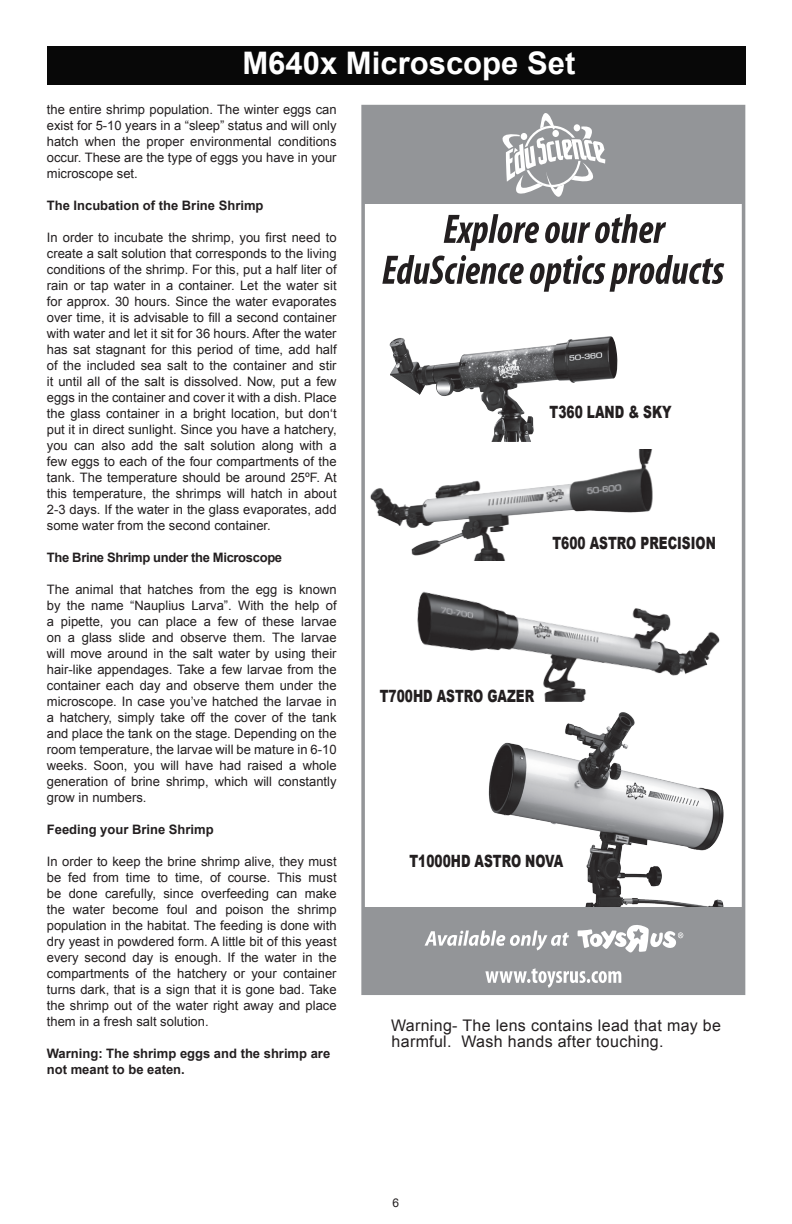
<style>
.page{position:relative;width:792px;height:1224px;background:#fff}
.page>*{position:absolute;margin:0;border:0;box-sizing:border-box;transform-origin:0 0}
.t1{font:700 31px "Arial";color:#fff}
.t2{font:900 17px "Arial";color:#231f20;scale:.72 1}
.t3{font:16px/16px "Arial";letter-spacing:.02em;color:#231f20}
.t4{font:13px/16px "Arial";color:#231f20;text-align:justify}
.t5{font:700 13px/16px "Arial";color:#231f20}
.t6{font:700 13px "Arial";letter-spacing:-.025em;color:#231f20}
.t7{font:12px "Arial";color:#231f20}
</style>
<div class="page">
<div style="left:47px;top:46px;width:699px;height:38px;background:#080808"></div>
<img style="left:488px;top:712px;width:236px;height:195px">
<div style="left:361px;top:105px;width:384px;height:890px;border:4px solid #939598"></div>
<div style="left:363px;top:107px;width:381px;height:97px;background:#939598"></div>
<div style="left:363px;top:907px;width:382px;height:87px;background:#939598"></div>
<svg style="left:382px;top:214px;width:342px;height:78px"></svg>
<img style="left:417px;top:591px;width:303px;height:111px">
<img style="left:370px;top:450px;width:283px;height:110px">
<svg style="left:425px;top:930px;width:144px;height:20px"></svg>
<svg style="left:578px;top:925px;width:105px;height:28px"></svg>
<svg style="left:485px;top:968px;width:136px;height:20px"></svg>
<svg style="left:502px;top:113px;width:103px;height:84px"></svg>
<div style="left:521px;top:133px;width:6px;height:7px;background:#fff;border-radius:50%"></div>
<div style="left:552px;top:130px;width:7px;height:7px;background:#fff;border-radius:50%"></div>
<div style="left:574px;top:124px;width:6px;height:7px;background:#fff;border-radius:50%"></div>
<img style="left:390px;top:336px;width:220px;height:60px">
<h1 class="t1" style="left:242px;top:43px;width:335px">M640x Microscope Set</h1>
<p class="t4" style="left:47px;top:101px;width:291px">the entire shrimp population. The winter eggs can exist for 5-10 years in a “sleep” status and will only hatch when the proper environmental conditions occur. These are the type of eggs you have in your microscope set.</p>
<p class="t5" style="left:47px;top:198px;width:218px">The Incubation of the Brine Shrimp</p>
<p class="t4" style="left:47px;top:229px;width:291px">In order to incubate the shrimp, you first need to create a salt solution that corresponds to the living conditions of the shrimp. For this, put a half liter of rain or tap water in a container. Let the water sit for approx. 30 hours. Since the water evaporates over time, it is advisable to fill a second container with water and let it sit for 36 hours. After the water has sat stagnant for this period of time, add half of the included sea salt to the container and stir it until all of the salt is dissolved. Now, put a few eggs in the container and cover it with a dish. Place the glass container in a bright location, but don‘t put it in direct sunlight. Since you have a hatchery, you can also add the salt solution along with a few eggs to each of the four compartments of the tank. The temperature should be around 25ºF. At this temperature, the shrimps will hatch in about 2-3 days. If the water in the glass evaporates, add some water from the second container.</p>
<p class="t6" style="left:47px;top:549px;width:237px">The Brine Shrimp under the Microscope</p>
<p class="t4" style="left:47px;top:581px;width:291px">The animal that hatches from the egg is known by the name “Nauplius Larva”. With the help of a pipette, you can place a few of these larvae on a glass slide and observe them. The larvae will move around in the salt water by using their hair-like appendages. Take a few larvae from the container each day and observe them under the microscope. In case you’ve hatched the larvae in a hatchery, simply take off the cover of the tank and place the tank on the stage. Depending on the room temperature, the larvae will be mature in 6-10 weeks. Soon, you will have had raised a whole generation of brine shrimp, which will constantly grow in numbers.</p>
<p class="t5" style="left:47px;top:822px;width:168px">Feeding your Brine Shrimp</p>
<p class="t4" style="left:47px;top:853px;width:291px">In order to keep the brine shrimp alive, they must be fed from time to time, of course. This must be done carefully, since overfeeding can make the water become foul and poison the shrimp population in the habitat. The feeding is done with dry yeast in powdered form. A little bit of this yeast every second day is enough. If the water in the compartments of the hatchery or your container turns dark, that is a sign that it is gone bad. Take the shrimp out of the water right away and place them in a fresh salt solution.</p>
<p class="t5" style="left:47px;top:1046px;width:285px">Warning: The shrimp eggs and the shrimp are not meant to be eaten.</p>
<h2 class="t2" style="left:550px;top:400px;width:171px">T360 LAND &amp; SKY</h2>
<h2 class="t2" style="left:552px;top:531px;width:228px">T600 ASTRO PRECISION</h2>
<h2 class="t2" style="left:380px;top:683px;width:216px">T700HD ASTRO GAZER</h2>
<h2 class="t2" style="left:409px;top:849px;width:215px">T1000HD ASTRO NOVA</h2>
<p class="t3" style="left:391px;top:1018px;width:332px">Warning- The lens contains lead that may be harmful. Wash hands after touching.</p>
<p class="t7" style="left:393px;top:1195px;width:8px">6</p>
</div>
